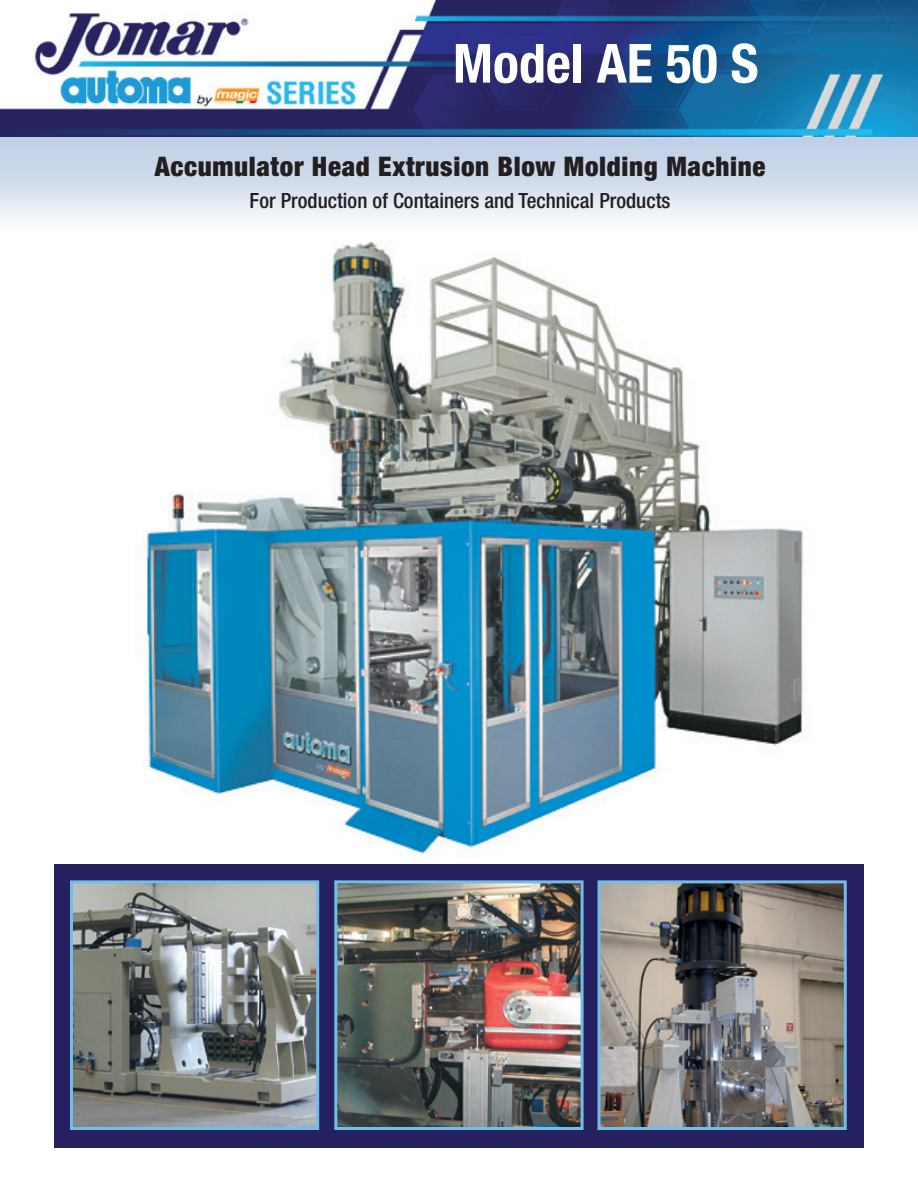
<style>
.page{position:relative;width:918px;height:1188px;background:#fff}
.page>*{position:absolute;margin:0;border:0;box-sizing:border-box;transform-origin:0 0}
.t1{font:700 condensed 54px "Helvetica Neue";color:#fff}
.t2{font:900 condensed 27px "Helvetica Neue";letter-spacing:.025em;color:#231f20}
.t3{font:500 condensed 21px "Helvetica Neue";color:#231f20}
</style>
<div class="page">
<img style="left:0;top:0;width:918px;height:137px">
<img style="left:143px;top:241px;width:663px;height:614px">
<div style="left:0;top:137px;width:918px;height:103px;background:linear-gradient(to bottom,#b8c9e3,#fff)"></div>
<div style="left:54px;top:864px;width:810px;height:284px;background:#252161"></div>
<img style="left:602px;top:884px;width:241px;height:242px">
<div style="left:598px;top:880px;width:249px;height:250px;border:3px solid #73bde9"></div>
<img style="left:338px;top:884px;width:242px;height:242px">
<div style="left:334px;top:880px;width:250px;height:250px;border:3px solid #73bde9"></div>
<img style="left:74px;top:884px;width:241px;height:242px">
<div style="left:70px;top:880px;width:249px;height:250px;border:3px solid #73bde9"></div>
<h1 class="t1" style="left:453px;top:31px;width:307px">Model AE 50 S</h1>
<p class="t2" style="left:155px;top:150px;width:612px">Accumulator Head Extrusion Blow Molding Machine</p>
<p class="t3" style="left:250px;top:188px;width:422px">For Production of Containers and Technical Products</p>
</div>
